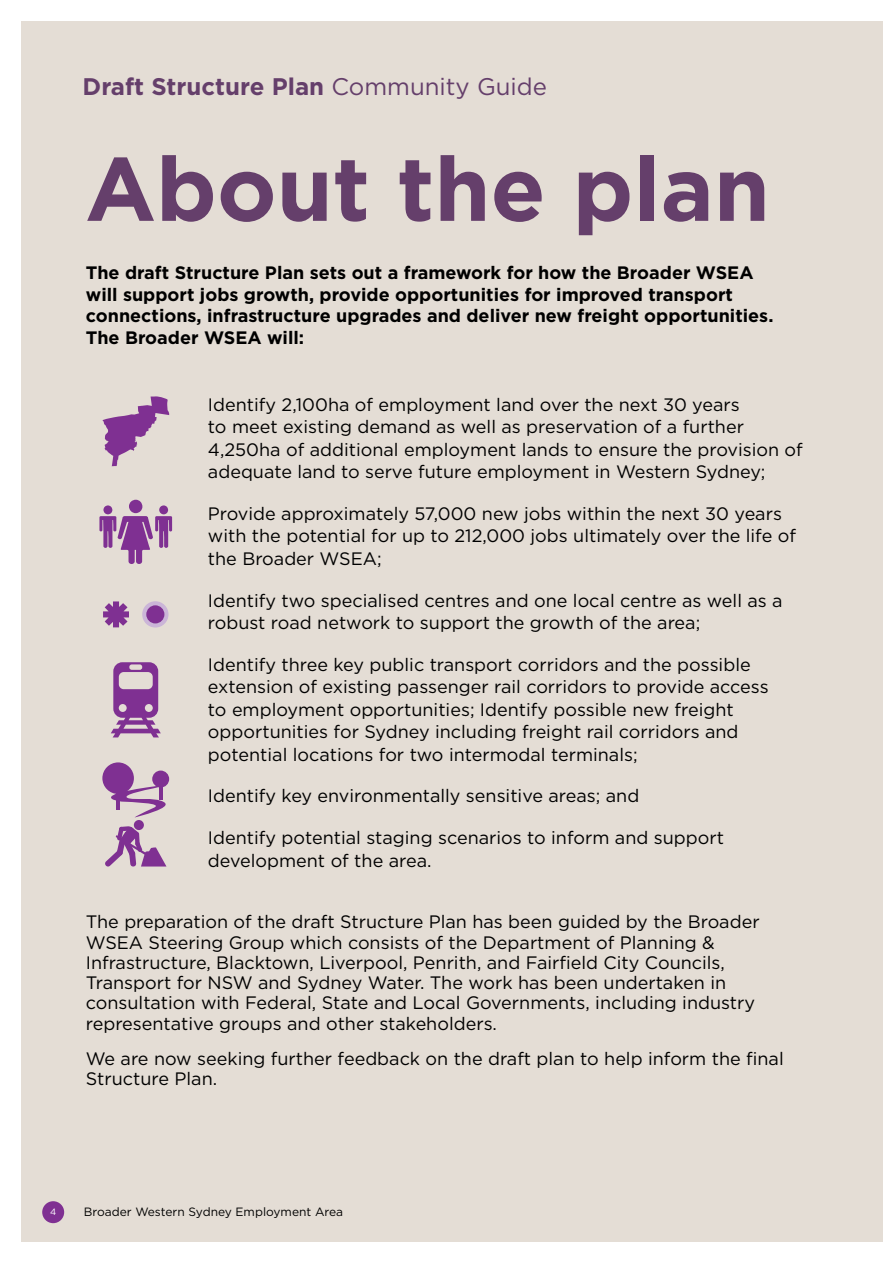
<style>
.page{position:relative;width:893px;height:1263px;background:#fff}
.page>*{position:absolute;margin:0;border:0;box-sizing:border-box;transform-origin:0 0}
.t1{font:700 90px "Gotham";color:#653f6b}
.t2{font:700 24px "Gotham";color:#653f6b}
.t3{font:18px/22.5px "Gotham";color:#000}
.t4{font:700 18px/21.6px "Gotham";color:#000}
.t5{font:12px "Gotham";color:#000}
.t6{font:9.15px "Gotham";color:#fff}
.s1{font-weight:400}
</style>
<div class="page">
<div style="left:21px;top:21px;width:861px;height:1221px;background:#e4ddd5"></div>
<div style="left:42px;top:1201px;width:22px;height:22px;background:#7f3092;border-radius:50%"></div>
<svg style="left:110px;top:781px;width:59px;height:37px"></svg>
<div style="left:152px;top:770px;width:17px;height:17px;background:#7f3092;border-radius:50%"></div>
<hr style="left:159px;top:781px;width:3px;height:19px;background:#7f3092">
<div style="left:102px;top:762px;width:32px;height:32px;background:#7f3092;border-radius:50%"></div>
<hr style="left:117px;top:777px;width:3px;height:33px;background:#7f3092">
<svg style="left:102px;top:396px;width:67px;height:70px"></svg>
<svg style="left:99px;top:500px;width:73px;height:64px"></svg>
<svg style="left:103px;top:601px;width:26px;height:26px"></svg>
<div style="left:142px;top:601px;width:26px;height:26px;background:#cbb5d8;border-radius:50%"></div>
<div style="left:146px;top:605px;width:18px;height:18px;background:#7f3092;border-radius:50%"></div>
<svg style="left:111px;top:662px;width:50px;height:75px"></svg>
<div style="left:134px;top:820px;width:10px;height:10px;background:#7f3092;border-radius:50%"></div>
<svg style="left:105px;top:826px;width:61px;height:41px"></svg>
<h2 class="t2" style="left:83px;top:70px;width:466px">Draft Structure Plan <span class="s1">Community Guide</span></h2>
<h1 class="t1" style="left:85px;top:129px;width:686px">About the plan</h1>
<p class="t4" style="left:86px;top:262px;width:689px">The draft Structure Plan sets out a framework for how the Broader WSEA will support jobs growth, provide opportunities for improved transport connections, infrastructure upgrades and deliver new freight opportunities.<br>The Broader WSEA will:</p>
<p class="t3" style="left:208px;top:393px;width:596px">Identify 2,100ha of employment land over the next 30 years<br>to meet existing demand as well as preservation of a further 4,250ha of additional employment lands to ensure the provision of adequate land to serve future employment in Western Sydney;</p>
<p class="t3" style="left:208px;top:502px;width:590px">Provide approximately 57,000 new jobs within the next 30 years with the potential for up to 212,000 jobs ultimately over the life of the Broader WSEA;</p>
<p class="t3" style="left:208px;top:589px;width:576px">Identify two specialised centres and one local centre as well as a robust road network to support the growth of the area;</p>
<p class="t3" style="left:208px;top:653px;width:562px">Identify three key public transport corridors and the possible extension of existing passenger rail corridors to provide access to employment opportunities; Identify possible new freight opportunities for Sydney including freight rail corridors and potential locations for two intermodal terminals;</p>
<p class="t3" style="left:208px;top:784px;width:433px">Identify key environmentally sensitive areas; and</p>
<p class="t3" style="left:208px;top:826px;width:517px">Identify potential staging scenarios to inform and support development of the area.</p>
<p class="t3" style="left:86px;top:911px;width:675px;line-height:20.2px">The preparation of the draft Structure Plan has been guided by the Broader WSEA Steering Group which consists of the Department of Planning &amp; Infrastructure, Blacktown, Liverpool, Penrith, and Fairfield City Councils, Transport for NSW and Sydney Water. The work has been undertaken in consultation with Federal, State and Local Governments, including industry representative groups and other stakeholders.</p>
<p class="t3" style="left:86px;top:1048px;width:699px;line-height:20.2px">We are now seeking further feedback on the draft plan to help inform the final<br>Structure Plan.</p>
<p class="t6" style="left:50px;top:1206px;width:8px">4</p>
<p class="t5" style="left:84px;top:1204px;width:261px">Broader Western Sydney Employment Area</p>
</div>
